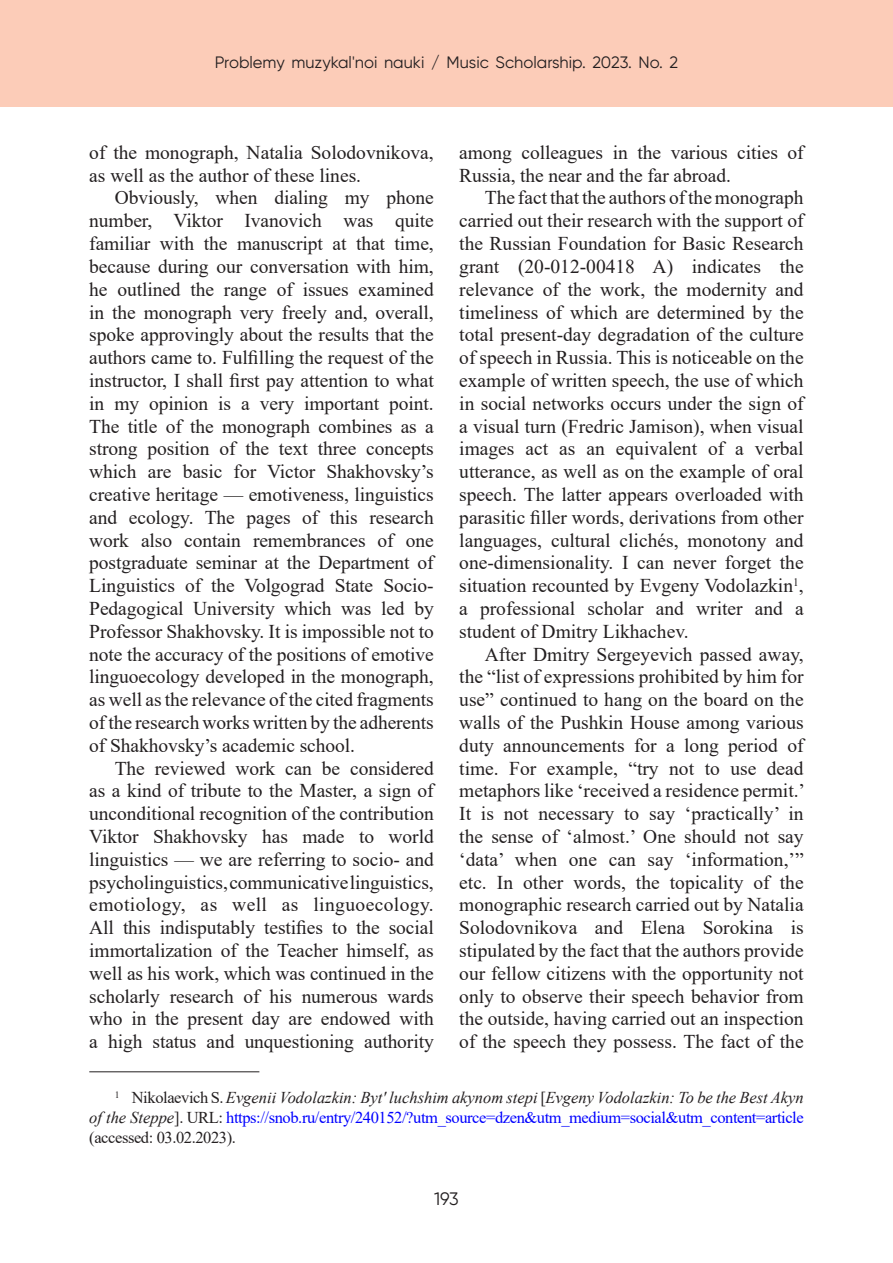
<style>
.page{position:relative;width:893px;height:1263px;background:#fff}
.page>*{position:absolute;margin:0;border:0;box-sizing:border-box;transform-origin:0 0}
.Текст{font:19.5px/22.8px "Times New Roman";letter-spacing:-.005em;color:#231f20;text-align:justify}
.Текст_букв{font:19.5px/22.8px "Times New Roman";color:#231f20}
.t1{font:18px "Gilroy";color:#231f20}
.Примечание{font:italic 16.5px/19.8px "Times New Roman";color:#231f20;text-align:justify}
.t2{font:16.5px "Gilroy";color:#231f20}
.s1{font-style:normal}
.s2{font-style:normal;color:#00f}
</style>
<div class="page">
<div style="left:0;top:0;width:893px;height:107px;background:#fcccb8"></div>
<hr style="left:89px;top:1071px;width:170px;height:1px;background:#231f20">
<p class="t2" style="left:215px;top:53px;width:465px">Problemy muzykal'noi nauki / Music Scholarship. 2023. No. 2</p>
<p class="Текст_букв" style="left:89px;top:140px;width:346px">of the monograph, Natalia Solodovnikova, as well as the author of these lines.</p>
<p class="Текст" style="left:89px;top:186px;width:346px;text-indent:26px">Obviously, when dialing my phone number, Viktor Ivanovich was quite familiar with the manuscript at that time, because during our conversation with him, he outlined the range of issues examined in the monograph very freely and, overall, spoke approvingly about the results that the authors came to. Fulfilling the request of the instructor, I shall first pay attention to what in my opinion is a very important point.<br>The title of the monograph combines as a strong position of the text three concepts which are basic for Victor Shakhovsky’s creative heritage — emotiveness, linguistics and ecology. The pages of this research work also contain remembrances of one postgraduate seminar at the Department of Linguistics of the Volgograd State Socio-Pedagogical University which was led by Professor Shakhovsky. It is impossible not to note the accuracy of the positions of emotive linguoecology developed in the monograph, as well as the relevance of the cited fragments of the research works written by the adherents of Shakhovsky’s academic school.</p>
<p class="Текст" style="left:89px;top:756px;width:346px;text-indent:26px">The reviewed work can be considered as a kind of tribute to the Master, a sign of unconditional recognition of the contribution Viktor Shakhovsky has made to world linguistics — we are referring to socio- and psycholinguistics, communicative linguistics, emotiology, as well as linguoecology.<br>All this indisputably testifies to the social immortalization of the Teacher himself, as well as his work, which was continued in the scholarly research of his numerous wards who in the present day are endowed with a high status and unquestioning authority</p>
<p class="Текст" style="left:459px;top:140px;width:346px">among colleagues in the various cities of<br>Russia, the near and the far abroad.</p>
<p class="Текст" style="left:459px;top:186px;width:346px;text-indent:26px">The fact that the authors of the monograph carried out their research with the support of the Russian Foundation for Basic Research grant (20-012-00418 A) indicates the relevance of the work, the modernity and timeliness of which are determined by the total present-day degradation of the culture of speech in Russia. This is noticeable on the example of written speech, the use of which in social networks occurs under the sign of a visual turn (Fredric Jamison), when visual images act as an equivalent of a verbal utterance, as well as on the example of oral speech. The latter appears overloaded with parasitic filler words, derivations from other languages, cultural clichés, monotony and one-dimensionality. I can never forget the situation recounted by Evgeny Vodolazkin<sup>1</sup>, a professional scholar and writer and a student of Dmitry Likhachev.</p>
<p class="Текст" style="left:459px;top:642px;width:347px;text-indent:26px">After Dmitry Sergeyevich passed away, the “list of expressions prohibited by him for use” continued to hang on the board on the walls of the Pushkin House among various duty announcements for a long period of time. For example, “try not to use dead metaphors like ‘received a residence permit.’ It is not necessary to say ‘practically’ in the sense of ‘almost.’ One should not say ‘data’ when one can say ‘information,’” etc. In other words, the topicality of the monographic research carried out by Natalia Solodovnikova and Elena Sorokina is stipulated by the fact that the authors provide our fellow citizens with the opportunity not only to observe their speech behavior from the outside, having carried out an inspection of the speech they possess. The fact of the</p>
<p class="Примечание" style="left:89px;top:1087px;width:716px;text-indent:26px"><sup>1</sup> <span class="s1">Nikolaevich S.</span> Evgenii Vodolazkin: Byt' luchshim akynom stepi <span class="s1">[</span>Evgeny Vodolazkin: To be the Best Akyn of the Steppe<span class="s1">]. URL:</span> <span class="s2">https://snob.ru/entry/240152/?utm_source=dzen&amp;utm_medium=social&amp;utm_content=article </span><span class="s1">(accessed: 03.02.2023).</span></p>
<p class="t1" style="left:434px;top:1188px;width:26px">193</p>
</div>
